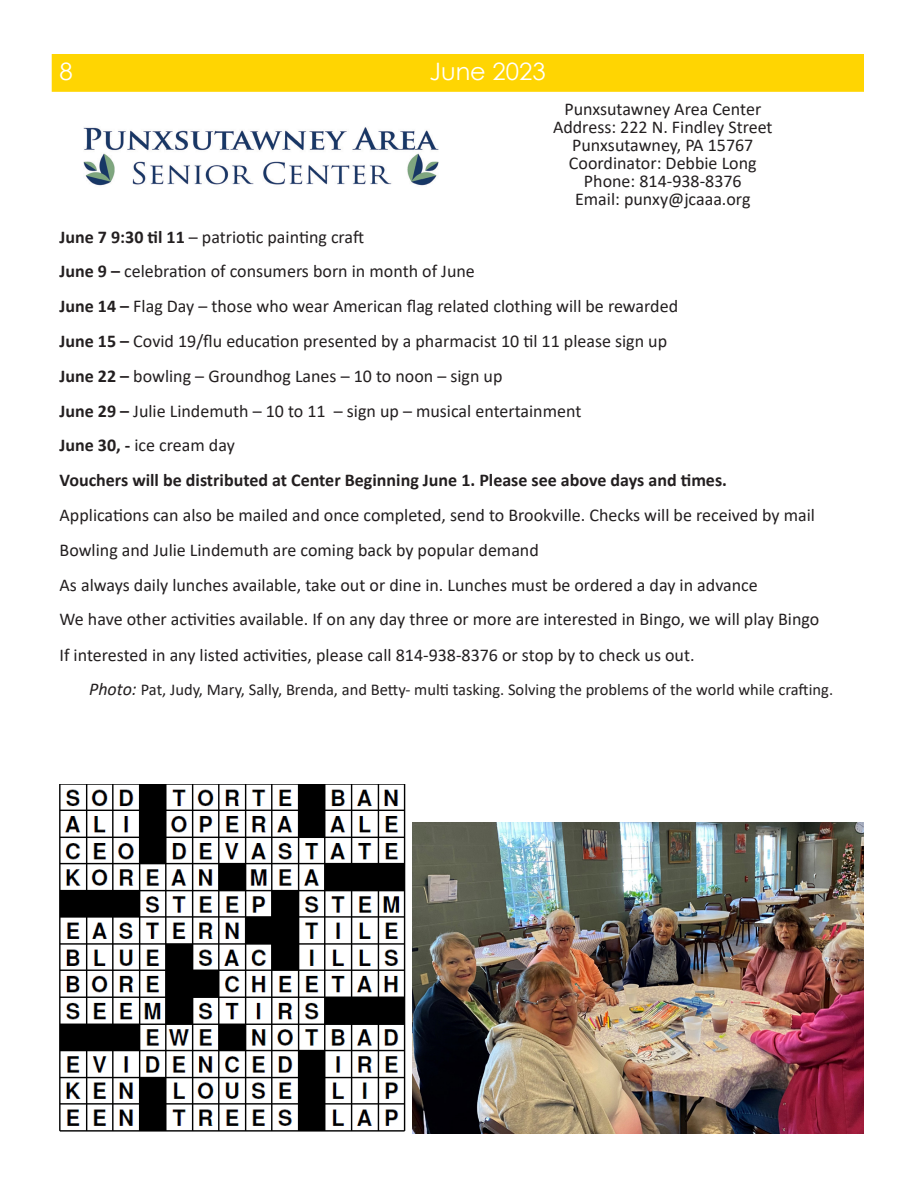
<style>
.page{position:relative;width:918px;height:1188px;background:#fff}
.page>*{position:absolute;margin:0;border:0;box-sizing:border-box;transform-origin:0 0}
.t1{font:24px "Century Gothic";color:#fff}
.t2{font:18px "Calibri";color:#231f20}
.t3{font:700 18px "Calibri";color:#231f20}
.t4{font:16.5px "Calibri";color:#231f20}
.s1{font-weight:700}
.s2{font-style:italic;font-size:18px}
</style>
<div class="page">
<div style="left:52px;top:54px;width:812px;height:38px;background:#ffd502"></div>
<img style="left:83px;top:127px;width:356px;height:59px">
<img style="left:412px;top:823px;width:452px;height:311px">
<img style="left:59px;top:784px;width:346px;height:348px">
<p class="t1" style="left:60px;top:54px;width:15px">8</p>
<p class="t1" style="left:430px;top:54px;width:118px">June 2023</p>
<p class="t2" style="left:564px;top:97px;width:198px">Punxsutawney Area Center</p>
<p class="t2" style="left:553px;top:115px;width:221px">Address: 222 N. Findley Street</p>
<p class="t2" style="left:572px;top:133px;width:183px">Punxsutawney, PA 15767</p>
<p class="t2" style="left:569px;top:151px;width:189px">Coordinator: Debbie Long</p>
<p class="t2" style="left:584px;top:169px;width:159px">Phone: 814-938-8376</p>
<p class="t2" style="left:575px;top:187px;width:177px">Email: punxy@jcaaa.org</p>
<p class="t2" style="left:60px;top:224px;width:306px"><span class="s1">June 7 9:30 til 11</span> – patriotic painting craft</p>
<p class="t2" style="left:60px;top:259px;width:417px"><span class="s1">June 9 –</span> celebration of consumers born in month of June</p>
<p class="t2" style="left:60px;top:294px;width:620px"><span class="s1">June 14 –</span> Flag Day – those who wear American flag related clothing will be rewarded</p>
<p class="t2" style="left:60px;top:329px;width:609px"><span class="s1">June 15 –</span> Covid 19/flu education presented by a pharmacist 10 til 11 please sign up</p>
<p class="t2" style="left:60px;top:363px;width:444px"><span class="s1">June 22 –</span> bowling – Groundhog Lanes – 10 to noon – sign up</p>
<p class="t2" style="left:60px;top:398px;width:523px"><span class="s1">June 29 –</span> Julie Lindemuth – 10 to 11 – sign up – musical entertainment</p>
<p class="t2" style="left:60px;top:433px;width:177px"><span class="s1">June 30, -</span> ice cream day</p>
<p class="t3" style="left:60px;top:468px;width:669px">Vouchers will be distributed at Center Beginning June 1. Please see above days and times.</p>
<p class="t2" style="left:60px;top:503px;width:757px">Applications can also be mailed and once completed, send to Brookville. Checks will be received by mail</p>
<p class="t2" style="left:60px;top:537px;width:481px">Bowling and Julie Lindemuth are coming back by popular demand</p>
<p class="t2" style="left:60px;top:572px;width:700px">As always daily lunches available, take out or dine in. Lunches must be ordered a day in advance</p>
<p class="t2" style="left:60px;top:607px;width:761px">We have other activities available. If on any day three or more are interested in Bingo, we will play Bingo</p>
<p class="t2" style="left:60px;top:643px;width:637px">If interested in any listed activities, please call 814-938-8376 or stop by to check us out.</p>
<p class="t4" style="left:89px;top:678px;width:746px"><span class="s2">Photo:</span> Pat, Judy, Mary, Sally, Brenda, and Betty- multi tasking. Solving the problems of the world while crafting.</p>
</div>
